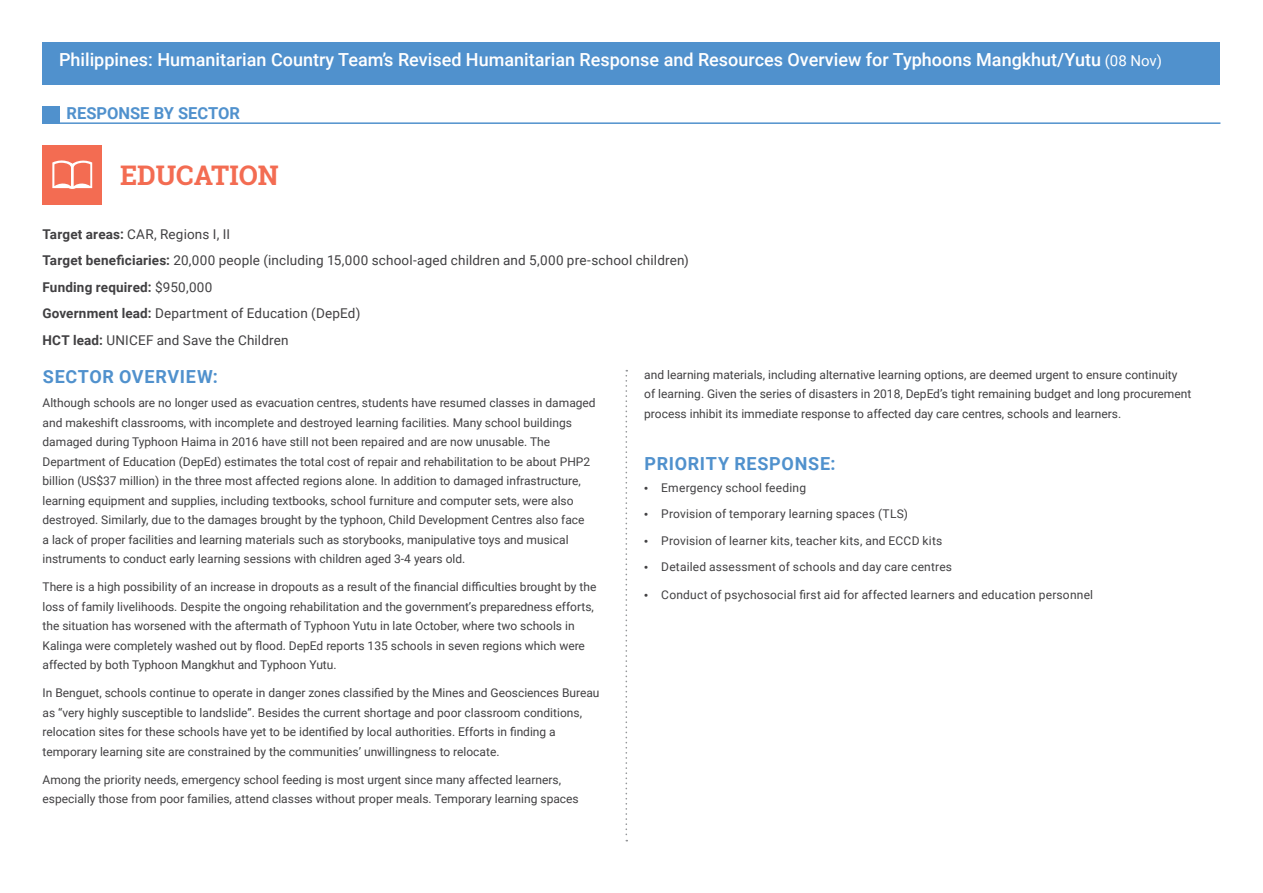
<style>
.page{position:relative;width:1263px;height:893px;background:#fff}
.page>*{position:absolute;margin:0;border:0;box-sizing:border-box;transform-origin:0 0}
.t1{font:700 27px "Roboto Slab";color:#f36c52}
.t2{font:500 18px "Roboto";color:#fff}
.t3{font:700 18px "Roboto";letter-spacing:.04em;color:#5091cd}
.t4{font:700 16.5px "Roboto";color:#5091cd}
.t5{font:13.5px/26.5px "Roboto";letter-spacing:.01em;color:#414042}
.t6{font:12px/19.5px "Roboto";color:#414042}
.s1{font-weight:400;font-size:15px}
.s2{font-weight:700}
.s3{font-family:"Myriad Pro";font-size:14.25px}
</style>
<div class="page">
<div style="left:43px;top:43px;width:1177px;height:42px;background:#5091cd"></div>
<div style="left:43px;top:145px;width:59px;height:59px;background:#f36c52"></div>
<svg style="left:52px;top:160px;width:40px;height:29px"></svg>
<hr style="left:43px;top:122px;width:1177px;height:2px;background:#5091cd">
<div style="left:43px;top:107px;width:17px;height:17px;background:#5091cd"></div>
<svg style="left:625px;top:370px;width:2px;height:471px"></svg>
<h2 class="t2" style="left:59px;top:47px;width:1104px">Philippines: Humanitarian Country Team’s Revised Humanitarian Response and Resources Overview for Typhoons Mangkhut/Yutu <span class="s1">(08 Nov)</span></h2>
<h3 class="t4" style="left:67px;top:102px;width:175px">RESPONSE BY SECTOR</h3>
<h1 class="t1" style="left:120px;top:157px;width:160px">EDUCATION</h1>
<p class="t5" style="left:43px;top:220px;width:648px"><span class="s2">Target areas:</span> CAR, Regions I, II<br><span class="s2">Target beneficiaries:</span> 20,000 people (including 15,000 school-aged children and 5,000 pre-school children)<br><span class="s2">Funding required:</span> $950,000<br><span class="s2">Government lead:</span> Department of Education (DepEd)<br><span class="s2">HCT lead:</span> UNICEF and Save the Children</p>
<h2 class="t3" style="left:43px;top:364px;width:176px">SECTOR OVERVIEW:</h2>
<p class="t6" style="left:43px;top:393px;width:555px">Although schools are no longer used as evacuation centres, students have resumed classes in damaged and makeshift classrooms, with incomplete and destroyed learning facilities. Many school buildings damaged during Typhoon Haima in 2016 have still not been repaired and are now unusable. The Department of Education (DepEd) estimates the total cost of repair and rehabilitation to be about PHP2 billion (US$37 million) in the three most affected regions alone. In addition to damaged infrastructure, learning equipment and supplies, including textbooks, school furniture and computer sets, were also destroyed. Similarly, due to the damages brought by the typhoon, Child Development Centres also face<br>a lack of proper facilities and learning materials such as storybooks, manipulative toys and musical instruments to conduct early learning sessions with children aged 3-4 years old.</p>
<p class="t6" style="left:43px;top:577px;width:555px">There is a high possibility of an increase in dropouts as a result of the financial difficulties brought by the loss of family livelihoods. Despite the ongoing rehabilitation and the government’s preparedness efforts, the situation has worsened with the aftermath of Typhoon Yutu in late October, where two schools in Kalinga were completely washed out by flood. DepEd reports 135 schools in seven regions which were affected by both Typhoon Mangkhut and Typhoon Yutu.</p>
<p class="t6" style="left:43px;top:683px;width:559px">In Benguet, schools continue to operate in danger zones classified by the Mines and Geosciences Bureau as “very highly susceptible to landslide”. Besides the current shortage and poor classroom conditions, relocation sites for these schools have yet to be identified by local authorities. Efforts in finding a temporary learning site are constrained by the communities’ unwillingness to relocate.</p>
<p class="t6" style="left:43px;top:769px;width:538px">Among the priority needs, emergency school feeding is most urgent since many affected learners, especially those from poor families, attend classes without proper meals. Temporary learning spaces</p>
<p class="t6" style="left:644px;top:364px;width:549px">and learning materials, including alternative learning options, are deemed urgent to ensure continuity of learning. Given the series of disasters in 2018, DepEd’s tight remaining budget and long procurement process inhibit its immediate response to affected day care centres, schools and learners.</p>
<h2 class="t3" style="left:644px;top:451px;width:192px">PRIORITY RESPONSE:</h2>
<p class="t6" style="left:644px;top:477px;width:163px"><span class="s3">•</span> Emergency school feeding</p>
<p class="t6" style="left:644px;top:504px;width:265px"><span class="s3">•</span> Provision of temporary learning spaces (TLS)</p>
<p class="t6" style="left:644px;top:530px;width:300px"><span class="s3">•</span> Provision of learner kits, teacher kits, and ECCD kits</p>
<p class="t6" style="left:644px;top:557px;width:309px"><span class="s3">•</span> Detailed assessment of schools and day care centres</p>
<p class="t6" style="left:644px;top:585px;width:450px"><span class="s3">•</span> Conduct of psychosocial first aid for affected learners and education personnel</p>
</div>
